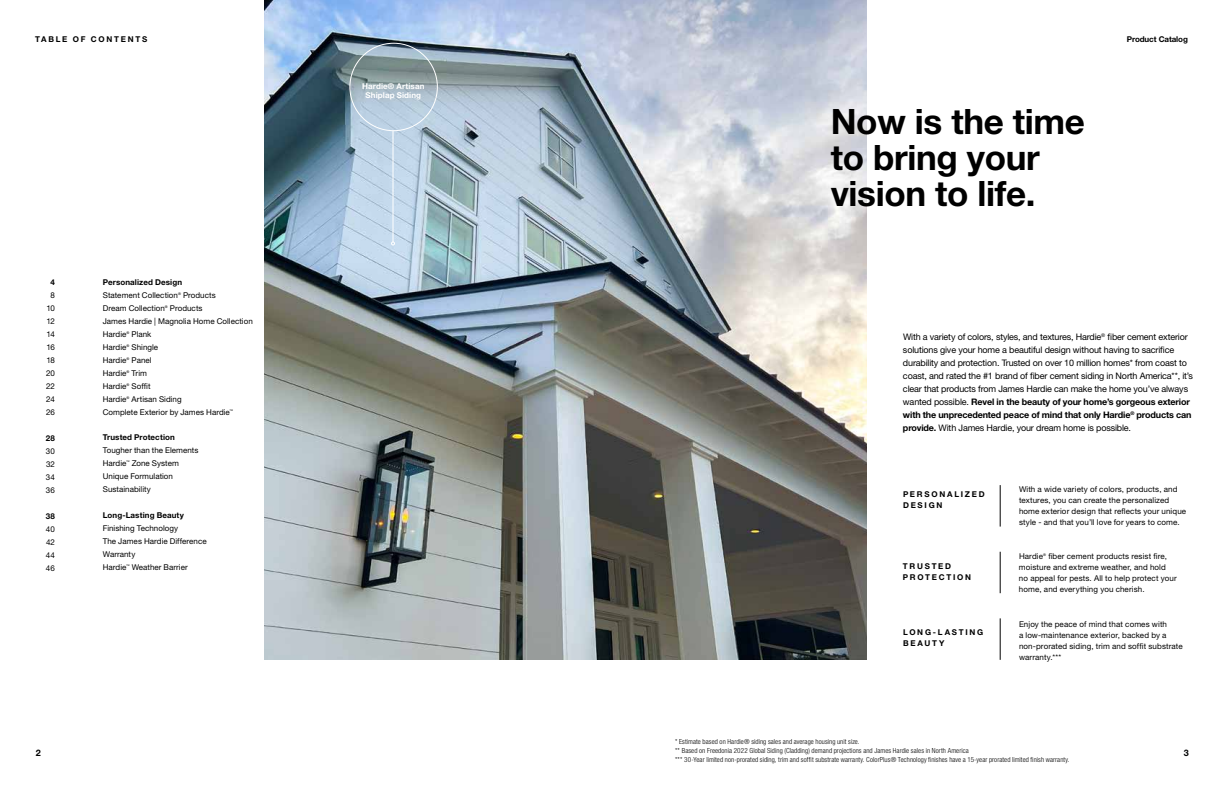
<style>
.page{position:relative;width:1224px;height:792px;background:#fff}
.page>*{position:absolute;margin:0;border:0;box-sizing:border-box;transform-origin:0 0}
.t1{font:700 35px/36px "Helvetica Neue LT Pro";letter-spacing:-.01em;color:#000}
.t2{font:9px/13px "Helvetica Neue LT Pro";letter-spacing:-.015em;color:#000}
.t3{font:700 9px "Helvetica Neue LT Pro";color:#000}
.t4{font:8px/13px "Helvetica Neue LT Pro";letter-spacing:.01em;color:#000}
.t5{font:700 8px/11px "Helvetica Neue LT Pro";letter-spacing:.22em;color:#000}
.t6{font:700 8px "Helvetica Neue LT Pro";letter-spacing:.01em;color:#000}
.t7{font:700 8px/11px "Helvetica Neue LT Pro";letter-spacing:.215em;color:#000}
.t8{font:700 8px/9px "Helvetica Neue LT Pro";letter-spacing:.015em;color:#fff;text-align:center}
.t9{font:8px/13px "Helvetica Neue LT Pro";letter-spacing:-.05em;color:#000;text-align:center}
.t10{font:700 8px "Helvetica Neue LT Pro";letter-spacing:.015em;color:#000}
.t11{font:700 8px "Helvetica Neue LT Pro";letter-spacing:-.01em;color:#000}
.t12{font:700 8px "Helvetica Neue LT Pro";letter-spacing:.035em;color:#000}
.t13{font:300 condensed 7px/9px "Helvetica Neue LT Pro";letter-spacing:.015em;color:#000}
.t14{font:3.6px "Helvetica Neue LT Pro";color:#000}
.s1{font-weight:700}
</style>
<div class="page">
<img style="left:264px;top:0;width:603px;height:660px">
<hr style="left:393px;top:131px;width:1px;height:111px;background:#fff">
<svg style="left:391px;top:242px;width:4px;height:3px"></svg>
<hr style="left:1000px;top:618px;width:1px;height:42px;background:#000">
<hr style="left:1000px;top:552px;width:1px;height:41px;background:#000">
<hr style="left:1000px;top:485px;width:1px;height:42px;background:#000">
<p class="t7" style="left:35px;top:33px;width:114px">TABLE OF CONTENTS</p>
<p class="t11" style="left:1127px;top:34px;width:63px">Product Catalog</p>
<p class="t12" style="left:50px;top:277px;width:6px">4</p>
<p class="t9" style="left:46px;top:288px;width:10px">8<br>10<br>12<br>14<br>16<br>18<br>20<br>22<br>24<br>26</p>
<p class="t12" style="left:46px;top:433px;width:11px">28</p>
<p class="t4" style="left:46px;top:444px;width:10px;text-align:justify">30<br>32<br>34<br>36</p>
<p class="t12" style="left:46px;top:511px;width:11px">38</p>
<p class="t4" style="left:46px;top:522px;width:10px;text-align:justify">40<br>42<br>44<br>46</p>
<p class="t6" style="left:103px;top:277px;width:81px">Personalized Design</p>
<p class="t4" style="left:103px;top:288px;width:77px">Statement Collection</p>
<p class="t14" style="left:178px;top:291px;width:4px">®</p>
<p class="t4" style="left:183px;top:288px;width:34px">Products</p>
<p class="t4" style="left:103px;top:301px;width:64px">Dream Collection</p>
<p class="t14" style="left:165px;top:304px;width:4px">®</p>
<p class="t4" style="left:103px;top:301px;width:152px;text-indent:67px">Products<br>James Hardie | Magnolia Home Collection<br>Hardie</p>
<p class="t14" style="left:127px;top:330px;width:4px">®</p>
<p class="t4" style="left:132px;top:327px;width:21px">Plank</p>
<p class="t4" style="left:103px;top:340px;width:25px">Hardie</p>
<p class="t14" style="left:127px;top:343px;width:4px">®</p>
<p class="t4" style="left:132px;top:340px;width:28px">Shingle</p>
<p class="t4" style="left:103px;top:353px;width:25px">Hardie</p>
<p class="t14" style="left:127px;top:356px;width:4px">®</p>
<p class="t4" style="left:132px;top:353px;width:22px">Panel</p>
<p class="t4" style="left:103px;top:366px;width:25px">Hardie</p>
<p class="t14" style="left:127px;top:369px;width:4px">®</p>
<p class="t4" style="left:132px;top:366px;width:17px">Trim</p>
<p class="t4" style="left:103px;top:379px;width:25px">Hardie</p>
<p class="t14" style="left:127px;top:382px;width:4px">®</p>
<p class="t4" style="left:132px;top:379px;width:21px">Soffit</p>
<p class="t4" style="left:103px;top:392px;width:25px">Hardie</p>
<p class="t14" style="left:127px;top:395px;width:4px">®</p>
<p class="t4" style="left:103px;top:392px;width:129px;text-indent:29px">Artisan Siding<br>Complete Exterior by James Hardie</p>
<p class="t14" style="left:229px;top:408px;width:5px">™</p>
<p class="t6" style="left:103px;top:432px;width:74px">Trusted Protection</p>
<p class="t4" style="left:103px;top:444px;width:97px">Tougher than the Elements<br>Hardie</p>
<p class="t4" style="left:103px;top:457px;width:78px;text-indent:29px">Zone System<br>Unique Formulation<br>Sustainability</p>
<p class="t10" style="left:103px;top:510px;width:83px">Long-Lasting Beauty</p>
<p class="t4" style="left:103px;top:522px;width:105px">Finishing Technology<br>The James Hardie Difference<br>Warranty<br>Hardie</p>
<p class="t14" style="left:126px;top:460px;width:5px">™</p>
<p class="t14" style="left:126px;top:564px;width:5px">™</p>
<p class="t4" style="left:132px;top:561px;width:58px">Weather Barrier</p>
<p class="t8" style="left:362px;top:81px;width:64px">Hardie® Artisan<br>Shiplap Siding</p>
<h1 class="t1" style="left:831px;top:102px;width:256px">Now is the time to bring your vision to life.</h1>
<p class="t2" style="left:903px;top:330px;width:292px">With a variety of colors, styles, and textures, Hardie<sup>®</sup> fiber cement exterior solutions give your home a beautiful design without having to sacrifice durability and protection. Trusted on over 10 million homes* from coast to coast, and rated the #1 brand of fiber cement siding in North America**, it’s clear that products from James Hardie can make the home you’ve always wanted possible. <span class="s1">Revel in the beauty of your home’s gorgeous exterior with the unprecedented peace of mind that only Hardie</span><sup>®</sup> <span class="s1">products can provide.</span> With James Hardie, your dream home is possible.</p>
<p class="t5" style="left:903px;top:489px;width:83px">PERSONALIZED<br>DESIGN</p>
<p class="t7" style="left:903px;top:561px;width:70px">TRUSTED<br>PROTECTION</p>
<p class="t5" style="left:903px;top:627px;width:82px">LONG-LASTING<br>BEAUTY</p>
<p class="t4" style="left:1019px;top:483px;width:169px;line-height:11px">With a wide variety of colors, products, and textures, you can create the personalized home exterior design that reflects your unique style - and that you’ll love for years to come.</p>
<p class="t4" style="left:1019px;top:549px;width:26px">Hardie</p>
<p class="t14" style="left:1043px;top:552px;width:4px">®</p>
<p class="t4" style="left:1019px;top:550px;width:159px;line-height:11px;text-indent:29px">fiber cement products resist fire, moisture and extreme weather, and hold no appeal for pests. All to help protect your home, and everything you cherish.</p>
<p class="t4" style="left:1019px;top:619px;width:165px;line-height:11px">Enjoy the peace of mind that comes with<br>a low-maintenance exterior, backed by a non-prorated siding, trim and soffit substrate warranty.***</p>
<p class="t13" style="left:675px;top:737px;width:396px">* Estimate based on Hardie® siding sales and average housing unit size.<br>** Based on Freedonia 2022 Global Siding (Cladding) demand projections and James Hardie sales in North America<br>*** 30-Year limited non-prorated siding, trim and soffit substrate warranty. ColorPlus® Technology finishes have a 15-year prorated limited finish warranty.</p>
<p class="t3" style="left:36px;top:747px;width:7px">2</p>
<p class="t3" style="left:1184px;top:747px;width:7px">3</p>
</div>
